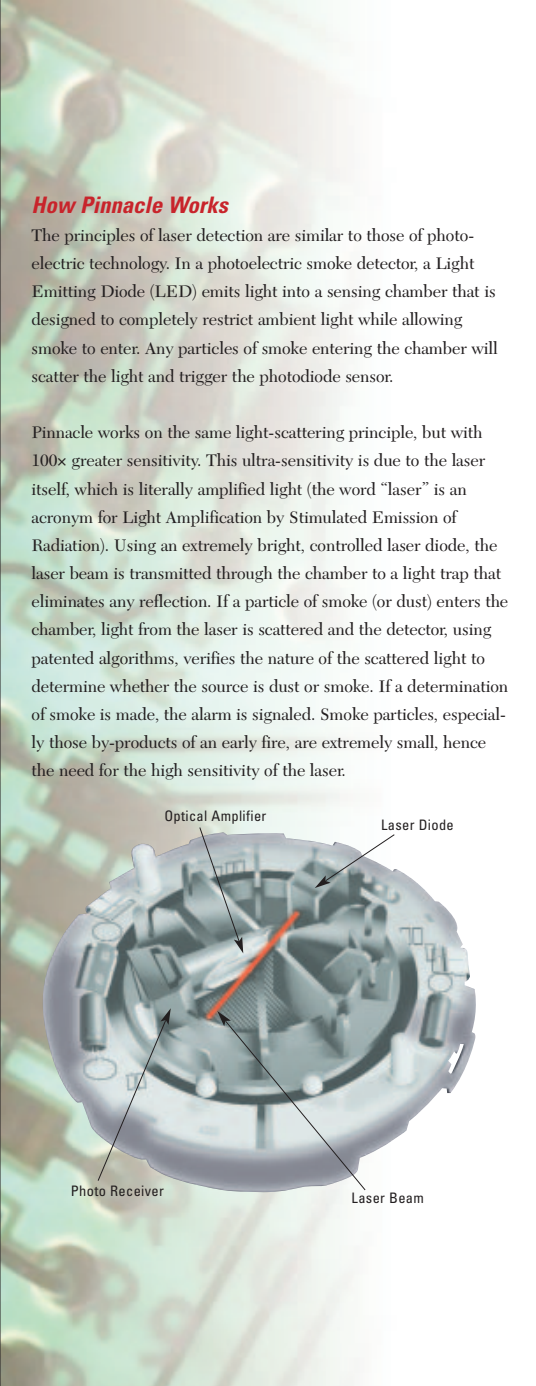
<style>
.page{position:relative;width:536px;height:1386px;background:#fff}
.page>*{position:absolute;margin:0;border:0;box-sizing:border-box;transform-origin:0 0}
.t1{font:italic 700 condensed 22.75px "Univers";color:#c8242b}
.t2{font:17.5px/28.2px "Transitional 511 BT";letter-spacing:-.005em;color:#231f20}
.t3{font:condensed 14.53px "Univers";letter-spacing:.02em;color:#231f20}
</style>
<div class="page">
<hr style="left:0;top:0;width:1px;height:1386px;background:#231f20">
<img style="left:42px;top:832px;width:434px;height:361px">
<svg style="left:97px;top:1008px;width:74px;height:173px;background:#b1b9b9"></svg>
<svg style="left:217px;top:1011px;width:149px;height:180px;background:#a0abae"></svg>
<svg style="left:199px;top:827px;width:44px;height:126px;background:#9aa7a8"></svg>
<svg style="left:314px;top:834px;width:81px;height:54px"></svg>
<svg style="left:58px;top:458px;width:8px;height:8px"></svg>
<h1 class="t1" style="left:31px;top:196px;width:198px">How Pinnacle Works</h1>
<p class="t2" style="left:31px;top:223px;width:467px">The principles of laser detection are similar to those of photo&shy;electric technology. In a photoelectric smoke detector, a Light Emitting Diode (LED) emits light into a sensing chamber that is designed to completely restrict ambient light while allowing smoke to enter. Any particles of smoke entering the chamber will scatter the light and trigger the photodiode sensor.</p>
<p class="t2" style="left:31px;top:420px;width:478px">Pinnacle works on the same light-scattering principle, but with 100 greater sensitivity. This ultra-sensitivity is due to the laser itself, which is literally amplified light (the word “laser” is an acronym for Light Amplification by Stimulated Emission of Radiation). Using an extremely bright, controlled laser diode, the laser beam is transmitted through the chamber to a light trap that eliminates any reflection. If a particle of smoke (or dust) enters the chamber, light from the laser is scattered and the detector, using patented algorithms, verifies the nature of the scattered light to determine whether the source is dust or smoke. If a determination of smoke is made, the alarm is signaled. Smoke particles, especial&shy;ly those by-products of an early fire, are extremely small, hence the need for the high sensitivity of the laser.</p>
<p class="t3" style="left:381px;top:819px;width:74px">Laser Diode</p>
<p class="t3" style="left:164px;top:811px;width:103px">Optical Amplifier</p>
<p class="t3" style="left:71px;top:1185px;width:94px">Photo Receiver</p>
<p class="t3" style="left:351px;top:1192px;width:74px">Laser Beam</p>
</div>
